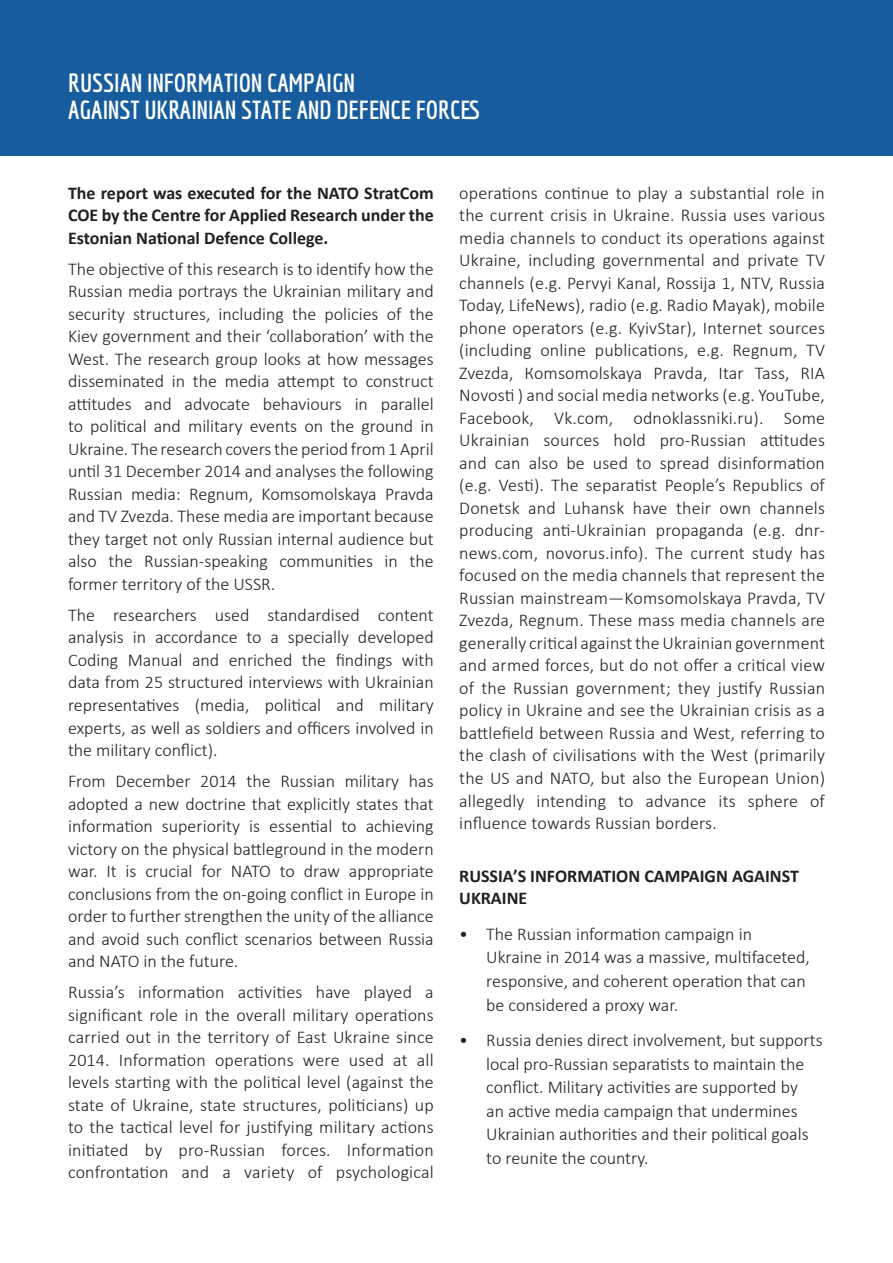
<style>
.page{position:relative;width:893px;height:1263px;background:#fff}
.page>*{position:absolute;margin:0;border:0;box-sizing:border-box;transform-origin:0 0}
.t1{font:700 25.5px/27px "Economica";color:#fff}
.List_Paragraph{font:300 18px/22.5px "Calibri";color:#231f20;text-align:justify}
.List_Paragraph-2{font:700 18px/22.5px "Calibri";color:#231f20;text-align:justify}
</style>
<div class="page">
<div style="left:0;top:0;width:893px;height:155px;background:#175d9e"></div>
<p class="t1" style="left:68px;top:69px;width:413px">RUSSIAN INFORMATION CAMPAIGN<br>AGAINST UKRAINIAN STATE AND DEFENCE FORCES</p>
<p class="List_Paragraph-2" style="left:68px;top:181px;width:367px">The report was executed for the NATO StratCom COE by the Centre for Applied Research under the Estonian National Defence College.</p>
<p class="List_Paragraph" style="left:68px;top:258px;width:367px">The objective of this research is to identify how the Russian media portrays the Ukrainian military and security structures, including the policies of the Kiev government and their ‘collaboration’ with the West. The research group looks at how messages disseminated in the media attempt to construct attitudes and advocate behaviours in parallel to political and military events on the ground in Ukraine. The research covers the period from 1 April until 31 December 2014 and analyses the following Russian media: Regnum, Komsomolskaya Pravda and TV Zvezda. These media are important because they target not only Russian internal audience but also the Russian-speaking communities in the former territory of the USSR.</p>
<p class="List_Paragraph" style="left:68px;top:604px;width:367px">The researchers used standardised content analysis in accordance to a specially developed Coding Manual and enriched the findings with data from 25 structured interviews with Ukrainian representatives (media, political and military experts, as well as soldiers and officers involved in the military conflict).</p>
<p class="List_Paragraph" style="left:68px;top:770px;width:367px">From December 2014 the Russian military has adopted a new doctrine that explicitly states that information superiority is essential to achieving victory on the physical battleground in the modern war. It is crucial for NATO to draw appropriate conclusions from the on-going conflict in Europe in order to further strengthen the unity of the alliance and avoid such conflict scenarios between Russia and NATO in the future.</p>
<p class="List_Paragraph" style="left:68px;top:981px;width:367px">Russia’s information activities have played a significant role in the overall military operations carried out in the territory of East Ukraine since 2014. Information operations were used at all levels starting with the political level (against the state of Ukraine, state structures, politicians) up to the tactical level for justifying military actions initiated by pro-Russian forces. Information confrontation and a variety of psychological</p>
<p class="List_Paragraph" style="left:459px;top:182px;width:367px">operations continue to play a substantial role in the current crisis in Ukraine. Russia uses various media channels to conduct its operations against Ukraine, including governmental and private TV channels (e.g. Pervyi Kanal, Rossija 1, NTV, Russia Today, LifeNews), radio (e.g. Radio Mayak), mobile phone operators (e.g. KyivStar), Internet sources (including online publications, e.g. Regnum, TV Zvezda, Кomsomolskaya Pravda, Itar Tass, RIA Novosti ) and social media networks (e.g. YouTube, Facebook, Vk.com, odnoklassniki.ru). Some Ukrainian sources hold pro-Russian attitudes and can also be used to spread disinformation (e.g. Vesti). The separatist People’s Republics of Donetsk and Luhansk have their own channels producing anti-Ukrainian propaganda (e.g. dnr&shy;news.com, novorus.info). The current study has focused on the media channels that represent the Russian mainstream—Komsomolskaya Pravda, TV Zvezda, Regnum. These mass media channels are generally critical against the Ukrainian government and armed forces, but do not offer a critical view of the Russian government; they justify Russian policy in Ukraine and see the Ukrainian crisis as a battlefield between Russia and West, referring to the clash of civilisations with the West (primarily the US and NATO, but also the European Union) allegedly intending to advance its sphere of influence towards Russian borders.</p>
<p class="List_Paragraph-2" style="left:459px;top:864px;width:341px">RUSSIA’S INFORMATION CAMPAIGN AGAINST<br>UKRAINE</p>
<p class="List_Paragraph" style="left:486px;top:922px;width:325px;line-height:23.5px;text-align:left;text-indent:-27px">• The Russian information campaign in Ukraine in 2014 was a massive, multifaceted, responsive, and coherent operation that can be considered a proxy war.</p>
<p class="List_Paragraph" style="left:486px;top:1028px;width:338px;line-height:23.5px;text-align:left;text-indent:-27px">• Russia denies direct involvement, but supports local pro-Russian separatists to maintain the conflict. Military activities are supported by<br>an active media campaign that undermines Ukrainian authorities and their political goals to reunite the country.</p>
</div>
